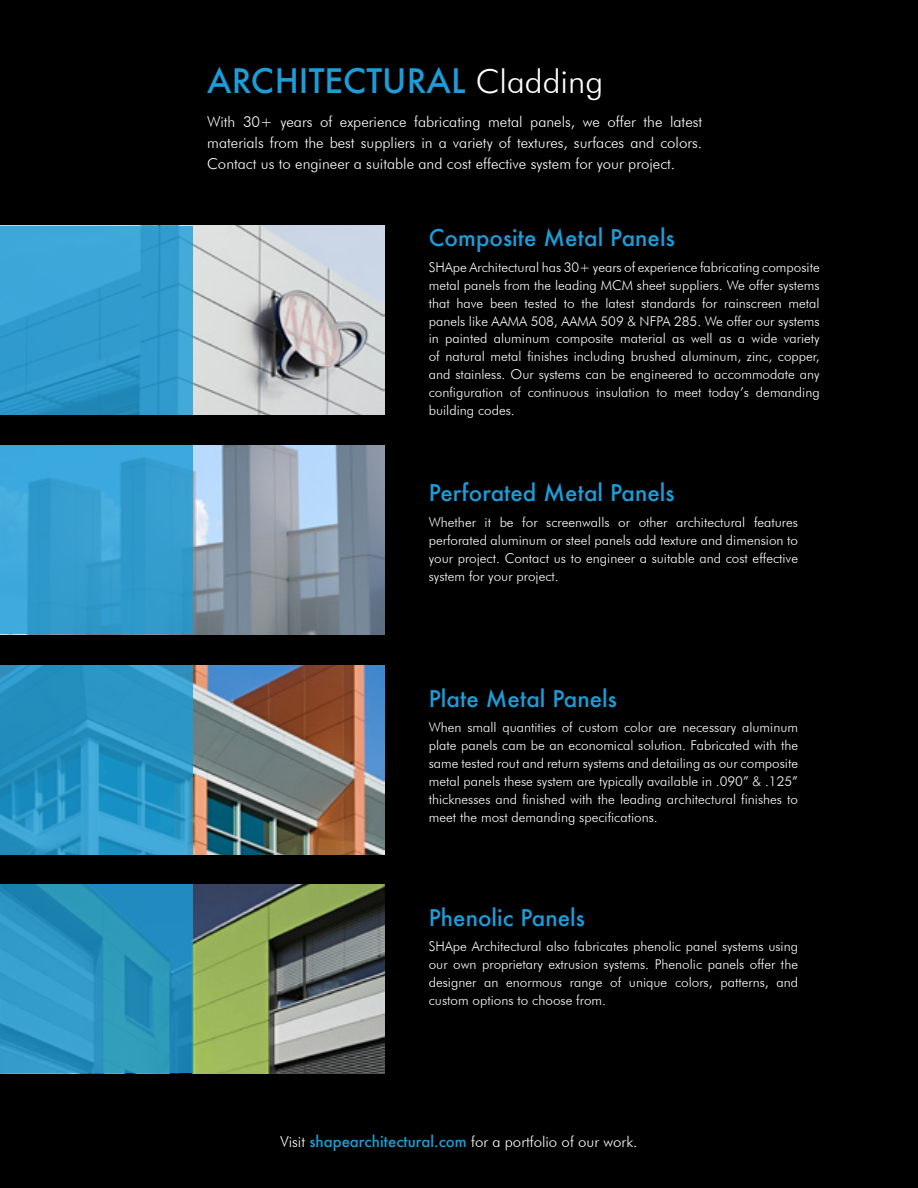
<style>
.page{position:relative;width:918px;height:1188px;background:#000}
.page>*{position:absolute;margin:0;border:0;box-sizing:border-box;transform-origin:0 0}
.t1{font:500 33px "Futura";color:#1c9dd8}
.t2{font:500 22.5px "Futura";color:#1c9dd8}
.t3{font:300 15px/21px "Futura BT";color:#fff;text-align:justify}
.t4{font:300 13.5px/18px "Futura BT";color:#fff;text-align:justify}
.s1{font-family:"Futura BT";font-weight:300;color:#fff}
.s2{font-family:"Futura";font-weight:500;color:#1c9dd8}
</style>
<div class="page">
<img style="left:192px;top:226px;width:192px;height:189px">
<svg style="left:0;top:226px;width:192px;height:189px;background:#339dcf"></svg>
<img style="left:192px;top:446px;width:192px;height:188px">
<svg style="left:0;top:446px;width:192px;height:188px;background:#359fd1"></svg>
<img style="left:192px;top:665px;width:192px;height:189px">
<svg style="left:0;top:665px;width:192px;height:189px;background:#2995c5"></svg>
<img style="left:192px;top:884px;width:192px;height:189px">
<svg style="left:0;top:884px;width:192px;height:189px;background:#2a94bf"></svg>
<h1 class="t1" style="left:207px;top:58px;width:397px">ARCHITECTURAL <span class="s1">Cladding</span></h1>
<p class="t3" style="left:207px;top:111px;width:497px">With 30+ years of experience fabricating metal panels, we offer the latest materials from the best suppliers in a variety of textures, surfaces and colors.<br>Contact us to engineer a suitable and cost effective system for your project.</p>
<h2 class="t2" style="left:429px;top:222px;width:248px">Composite Metal Panels</h2>
<p class="t4" style="left:429px;top:258px;width:393px">SHApe Architectural has 30+ years of experience fabricating composite metal panels from the leading MCM sheet suppliers. We offer systems that have been tested to the latest standards for rainscreen metal panels like AAMA 508, AAMA 509 &amp; NFPA 285. We offer our systems in painted aluminum composite material as well as a wide variety of natural metal finishes including brushed aluminum, zinc, copper, and stainless. Our systems can be engineered to accommodate any configuration of continuous insulation to meet today’s demanding building codes.</p>
<h2 class="t2" style="left:429px;top:477px;width:247px">Perforated Metal Panels</h2>
<p class="t4" style="left:429px;top:513px;width:371px">Whether it be for screenwalls or other architectural features perforated aluminum or steel panels add texture and dimension to your project. Contact us to engineer a suitable and cost effective system for your project.</p>
<h2 class="t2" style="left:429px;top:683px;width:190px">Plate Metal Panels</h2>
<p class="t4" style="left:429px;top:718px;width:371px">When small quantities of custom color are necessary aluminum plate panels cam be an economical solution. Fabricated with the same tested rout and return systems and detailing as our composite metal panels these system are typically available in .090” &amp; .125” thicknesses and finished with the leading architectural finishes to meet the most demanding specifications.</p>
<h2 class="t2" style="left:429px;top:902px;width:158px">Phenolic Panels</h2>
<p class="t4" style="left:429px;top:937px;width:371px">SHApe Architectural also fabricates phenolic panel systems using our own proprietary extrusion systems. Phenolic panels offer the designer an enormous range of unique colors, patterns, and custom options to choose from.</p>
<p class="t3" style="left:280px;top:1131px;width:359px">Visit <span class="s2">shapearchitectural.com</span> for a portfolio of our work.</p>
</div>
